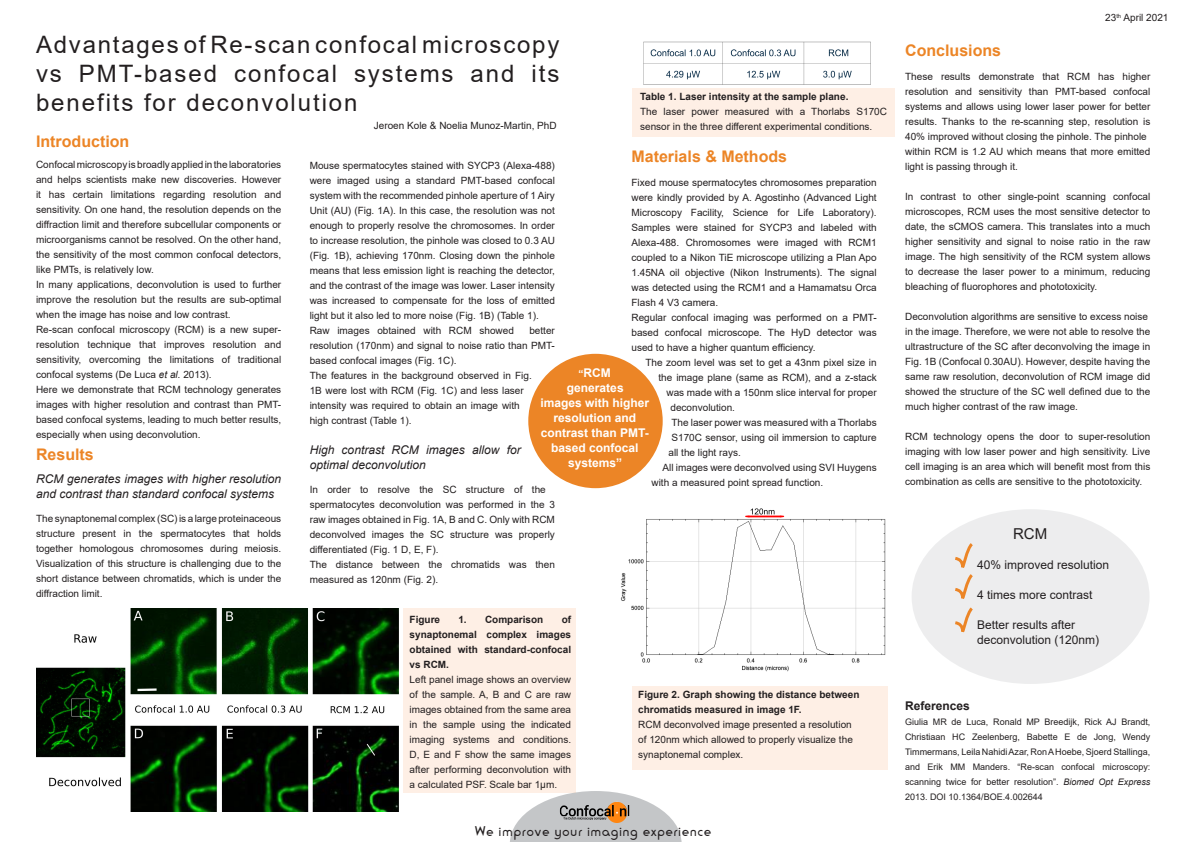
<style>
.page{position:relative;width:1191px;height:842px;background:#fff}
.page>*{position:absolute;margin:0;border:0;box-sizing:border-box;transform-origin:0 0}
.t1{font:24px/28.8px "Arial";letter-spacing:.08em;color:#231f20;text-align:justify}
.t2{font:700 16px "Arial";color:#ec8526}
.t3{font:15px "Arial";color:#231f20}
.t4{font:14px "Rondalo";letter-spacing:.08em;color:#231f20}
.t5{font:italic 12px/15px "Arial";color:#231f20}
.t6{font:700 12px/15px "Arial";color:#fff;text-align:center}
.t7{font:12px/15px "Arial";color:#231f20}
.t8{font:700 12px "Arial";color:#231f20}
.t9{font:10px/15px "Arial";color:#231f20}
.t10{font:700 10px/15px "Arial";color:#231f20;text-align:justify}
.t11{font:9px/15px "Arial";color:#231f20;text-align:justify}
.s1{font-style:italic}
.s2{font-size:10px}
</style>
<div class="page">
<svg style="left:510px;top:791px;width:171px;height:51px"></svg>
<img style="left:559px;top:801px;width:71px;height:24px">
<div style="left:911px;top:509px;width:238px;height:175px;background:#ededee;border-radius:50%"></div>
<div style="left:528px;top:354px;width:134px;height:134px;background:#ec8526;border-radius:50%"></div>
<img style="left:620px;top:508px;width:266px;height:164px">
<img style="left:36px;top:608px;width:362px;height:203px">
<div style="left:404px;top:608px;width:171px;height:185px;background:#feefe5"></div>
<img style="left:643px;top:41px;width:228px;height:44px">
<div style="left:632px;top:88px;width:262px;height:48px;background:#feefe5"></div>
<div style="left:632px;top:686px;width:256px;height:83px;background:#feefe5"></div>
<svg style="left:955px;top:543px;width:18px;height:90px"></svg>
<h1 class="t1" style="left:36px;top:30px;width:525px">Advantages of Re-scan confocal microscopy vs PMT-based confocal systems and its benefits for deconvolution</h1>
<h2 class="t2" style="left:36px;top:130px;width:95px">Introduction</h2>
<p class="t9" style="left:36px;top:157px;width:247px">Confocal microscopy is broadly applied in the laboratories and helps scientists make new discoveries. However it has certain limitations regarding resolution and sensitivity. On one hand, the resolution depends on the diffraction limit and therefore subcellular components or microorganisms cannot be resolved. On the other hand, the sensitivity of the most common confocal detectors, like PMTs, is relatively low.<br>In many applications, deconvolution is used to further improve the resolution but the results are sub-optimal when the image has noise and low contrast.<br>Re-scan confocal microscopy (RCM) is a new super&shy;resolution technique that improves resolution and sensitivity, overcoming the limitations of traditional confocal systems (De Luca <span class="s1">et al.</span> 2013).<br>Here we demonstrate that RCM technology generates images with higher resolution and contrast than PMT&shy;based confocal systems, leading to much better results, especially when using deconvolution.</p>
<p class="t5" style="left:36px;top:472px;width:247px">RCM generates images with higher resolution and contrast than standard confocal systems</p>
<p class="t9" style="left:36px;top:511px;width:247px;text-align:justify">The synaptonemal complex (SC) is a large proteinaceous structure present in the spermatocytes that holds together homologous chromosomes during meiosis.<br>Visualization of this structure is challenging due to the short distance between chromatids, which is under the diffraction limit.</p>
<p class="t10" style="left:640px;top:89px;width:210px">Table 1. Laser intensity at the sample plane.</p>
<p class="t9" style="left:640px;top:103px;width:248px">The laser power measured with a Thorlabs S170C sensor in the three different experimental conditions.</p>
<p class="t9" style="left:374px;top:117px;width:184px">Jeroen Kole &amp; Noelia Munoz-Martin, PhD</p>
<h2 class="t2" style="left:631px;top:145px;width:157px">Materials &amp; Methods</h2>
<p class="t9" style="left:631px;top:175px;width:247px">Fixed mouse spermatocytes chromosomes preparation were kindly provided by A. Agostinho (Advanced Light Microscopy Facility, Science for Life Laboratory).<br>Samples were stained for SYCP3 and labeled with Alexa-488. Chromosomes were imaged with RCM1 coupled to a Nikon TiE microscope utilizing a Plan Apo 1.45NA oil objective (Nikon Instruments). The signal was detected using the RCM1 and a Hamamatsu Orca Flash 4 V3 camera.<br>Regular confocal imaging was performed on a PMT&shy;based confocal microscope. The HyD detector was used to have a higher quantum efficiency.</p>
<p class="t9" style="left:645px;top:355px;width:233px">The zoom level was set to get a 43nm pixel size in</p>
<p class="t9" style="left:658px;top:370px;width:220px">the image plane (same as RCM), and a z-stack</p>
<p class="t9" style="left:666px;top:385px;width:212px">was made with a 150nm slice interval for proper</p>
<p class="t9" style="left:670px;top:400px;width:66px">deconvolution.</p>
<p class="t9" style="left:671px;top:415px;width:207px">The laser power was measured with a Thorlabs</p>
<p class="t9" style="left:671px;top:430px;width:207px">S170C sensor, using oil immersion to capture</p>
<p class="t9" style="left:668px;top:445px;width:74px">all the light rays.</p>
<p class="t9" style="left:662px;top:460px;width:216px">All images were deconvolved using SVI Huygens</p>
<p class="t9" style="left:651px;top:475px;width:173px">with a measured point spread function.</p>
<p class="t9" style="left:310px;top:158px;width:247px">Mouse spermatocytes stained with SYCP3 (Alexa-488) were imaged using a standard PMT-based confocal system with the recommended pinhole aperture of 1 Airy Unit (AU) (Fig. 1A). In this case, the resolution was not enough to properly resolve the chromosomes. In order to increase resolution, the pinhole was closed to 0.3 AU (Fig. 1B), achieving 170nm. Closing down the pinhole means that less emission light is reaching the detector, and the contrast of the image was lower. Laser intensity was increased to compensate for the loss of emitted light but it also led to more noise (Fig. 1B) (Table 1).<br>Raw images obtained with RCM showed</p>
<p class="t9" style="left:310px;top:323px;width:247px;text-indent:220px">better resolution (170nm) and signal to noise ratio than PMT&shy;based confocal images (Fig. 1C).<br>The features in the background observed in Fig.<br>1B were lost with RCM (Fig. 1C) and less laser intensity was required to obtain an image with<br>high contrast (Table 1).</p>
<p class="t5" style="left:310px;top:442px;width:212px">High contrast RCM images allow for optimal deconvolution</p>
<p class="t9" style="left:310px;top:482px;width:247px">In order to resolve the SC structure of the spermatocytes deconvolution was performed in the 3 raw images obtained in Fig. 1A, B and C. Only with RCM deconvolved images the SC structure was properly differentiated (Fig. 1 D, E, F).<br>The distance between the chromatids was then measured as 120nm (Fig. 2).</p>
<p class="t6" style="left:540px;top:365px;width:110px"><span class="s2">“</span>RCM<br>generates<br>images with higher resolution and contrast than PMT&shy;based confocal systems”</p>
<h2 class="t2" style="left:36px;top:443px;width:59px">Results</h2>
<p class="t10" style="left:409px;top:612px;width:163px;text-indent:152px">of synaptonemal complex images obtained with standard-confocal vs RCM.</p>
<p class="t9" style="left:409px;top:672px;width:163px;text-align:justify">Left panel image shows an overview of the sample. A, B and C are raw images obtained from the same area in the sample using the indicated imaging systems and conditions.<br>D, E and F show the same images after performing deconvolution with a calculated PSF. Scale bar 1µm.</p>
<p class="t10" style="left:409px;top:612px;width:32px">Figure</p>
<p class="t10" style="left:458px;top:612px;width:86px">1. Comparison</p>
<p class="t10" style="left:638px;top:687px;width:223px">Figure 2. Graph showing the distance between chromatids measured in image 1F.</p>
<p class="t9" style="left:638px;top:717px;width:216px;text-align:justify">RCM deconvolved image presented a resolution of 120nm which allowed to properly visualize the synaptonemal complex.</p>
<h3 class="t4" style="left:475px;top:823px;width:237px">We improve your imaging experience</h3>
<p class="t9" style="left:1105px;top:10px;width:65px">23<sup>th</sup> April 2021</p>
<h2 class="t2" style="left:905px;top:39px;width:98px">Conclusions</h2>
<p class="t9" style="left:905px;top:69px;width:247px">These results demonstrate that RCM has higher resolution and sensitivity than PMT-based confocal systems and allows using lower laser power for better results. Thanks to the re-scanning step, resolution is 40% improved without closing the pinhole. The pinhole within RCM is 1.2 AU which means that more emitted light is passing through it.</p>
<p class="t9" style="left:905px;top:189px;width:247px;text-align:justify">In contrast to other single-point scanning confocal microscopes, RCM uses the most sensitive detector to date, the sCMOS camera. This translates into a much higher sensitivity and signal to noise ratio in the raw image. The high sensitivity of the RCM system allows to decrease the laser power to a minimum, reducing bleaching of fluorophores and phototoxicity.</p>
<p class="t9" style="left:905px;top:309px;width:247px">Deconvolution algorithms are sensitive to excess noise in the image. Therefore, we were not able to resolve the ultrastructure of the SC after deconvolving the image in Fig. 1B (Confocal 0.30AU). However, despite having the same raw resolution, deconvolution of RCM image did showed the structure of the SC well defined due to the much higher contrast of the raw image.</p>
<p class="t9" style="left:905px;top:429px;width:247px;text-align:justify">RCM technology opens the door to super-resolution imaging with low laser power and high sensitivity. Live cell imaging is an area which will benefit most from this combination as cells are sensitive to the phototoxicity.</p>
<h3 class="t3" style="left:1013px;top:523px;width:36px">RCM</h3>
<p class="t7" style="left:977px;top:557px;width:134px">40% improved resolution</p>
<p class="t7" style="left:977px;top:587px;width:117px">4 times more contrast</p>
<p class="t7" style="left:977px;top:617px;width:124px">Better results after deconvolution (120nm)</p>
<p class="t8" style="left:905px;top:697px;width:66px">References</p>
<p class="t11" style="left:905px;top:714px;width:247px">Giulia MR de Luca, Ronald MP Breedijk, Rick AJ Brandt, Christiaan HC Zeelenberg, Babette E de Jong, Wendy Timmermans, Leila Nahidi Azar, Ron A Hoebe, Sjoerd Stallinga, and Erik MM Manders. “Re-scan confocal microscopy: scanning twice for better resolution”. <span class="s1">Biomed Opt Express </span>2013. DOI 10.1364/BOE.4.002644</p>
</div>
